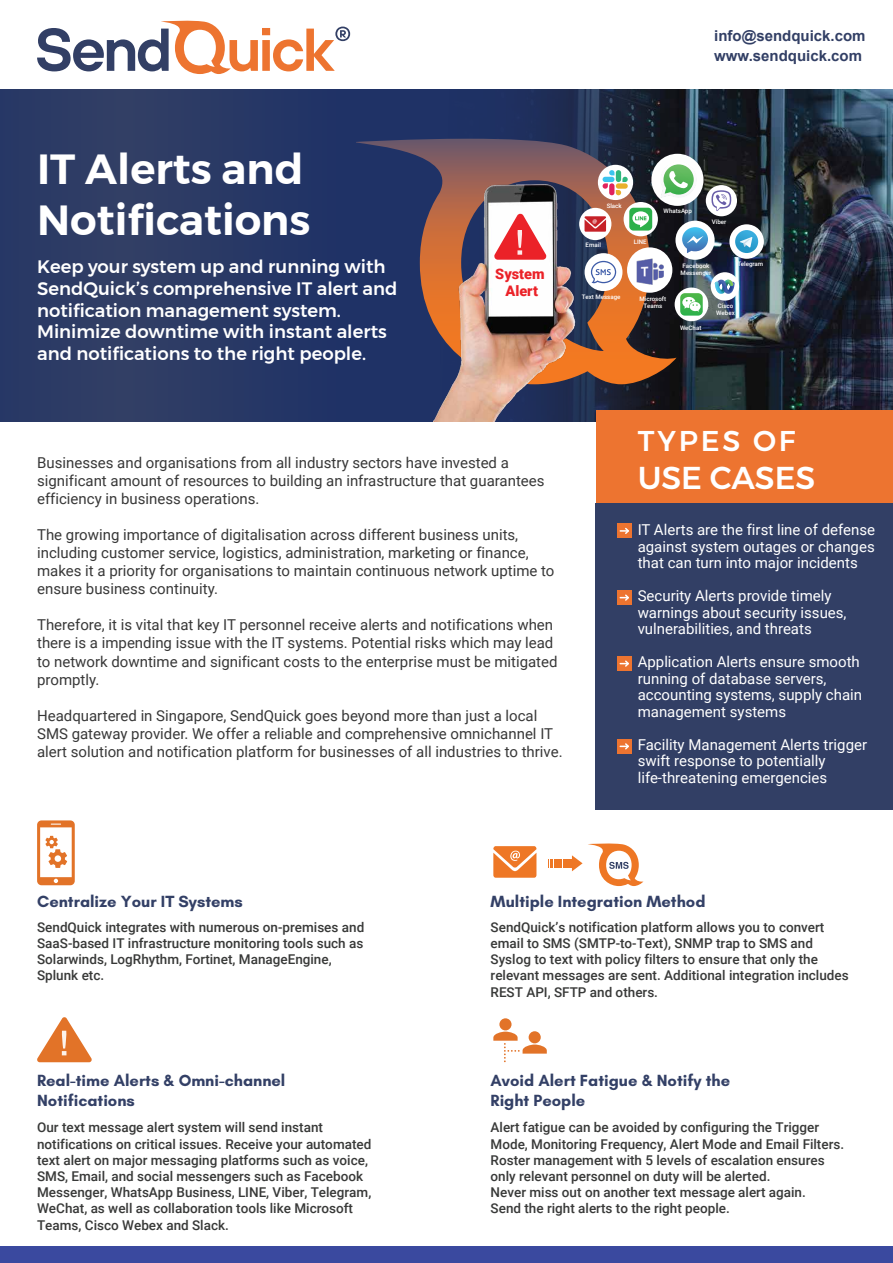
<style>
.page{position:relative;width:893px;height:1263px;background:#fff}
.page>*{position:absolute;margin:0;border:0;box-sizing:border-box;transform-origin:0 0}
.t1{font:600 42px/50.4px "Montserrat";color:#fff}
.t2{font:500 31.5px "Montserrat";color:#fff}
.t3{font:500 28.5px "Montserrat";letter-spacing:.1em;color:#fff}
.t4{font:500 18px/21.6px "Montserrat";color:#fff}
.t5{font:700 16.5px/19.8px "Glacial Indifference";color:#334066}
.t6{font:15px/18px "Roboto";color:#383838}
.t7{font:15px/16.5px "Roboto";color:#fff}
.t8{font:700 15px/20.2px "Arial";color:#323f65}
.t9{font:900 14.55px/17.4px "Roboto";color:#eb2228;text-align:center}
.t10{font:500 13.5px/16.2px "Roboto";color:#383938}
.t11{font:500 6.15px/7.4px "Roboto";color:#fff;text-align:center}
.t12{font:700 6.15px "Myriad Pro";color:#fff}
</style>
<div class="page">
<img style="left:671px;top:90px;width:222px;height:320px">
<div style="left:0;top:90px;width:671px;height:331px;background:#293965"></div>
<svg style="left:356px;top:139px;width:320px;height:245px"></svg>
<div style="left:585px;top:253px;width:37px;height:38px;background:#fff;border-radius:50%"></div>
<svg style="left:591px;top:261px;width:25px;height:22px"></svg>
<div style="left:675px;top:288px;width:33px;height:33px;background:#fff;border-radius:50%"></div>
<svg style="left:680px;top:293px;width:23px;height:23px"></svg>
<div style="left:711px;top:272px;width:28px;height:29px;background:#fff;border-radius:50%"></div>
<svg style="left:715px;top:280px;width:20px;height:14px"></svg>
<svg style="left:675px;top:221px;width:40px;height:39px"></svg>
<svg style="left:682px;top:246px;width:26px;height:7px"></svg>
<div style="left:627px;top:247px;width:45px;height:46px;background:#fff;border-radius:50%"></div>
<img style="left:636px;top:258px;width:28px;height:27px">
<div style="left:579px;top:208px;width:32px;height:32px;background:#fff;border-radius:50%"></div>
<svg style="left:584px;top:216px;width:22px;height:16px"></svg>
<div style="left:598px;top:165px;width:35px;height:35px;background:#fff;border-radius:50%"></div>
<svg style="left:603px;top:170px;width:12px;height:25px"></svg>
<svg style="left:729px;top:224px;width:35px;height:35px"></svg>
<svg style="left:735px;top:230px;width:23px;height:23px"></svg>
<svg style="left:740px;top:237px;width:12px;height:11px"></svg>
<img style="left:615px;top:119px;width:127px;height:127px">
<img style="left:651px;top:156px;width:55px;height:54px">
<svg style="left:660px;top:161px;width:37px;height:37px"></svg>
<img style="left:433px;top:185px;width:145px;height:236px">
<img style="left:472px;top:191px;width:97px;height:91px">
<svg style="left:493px;top:213px;width:54px;height:47px;background:#f48c8f"></svg>
<div style="left:596px;top:410px;width:297px;height:96px;background:#ed7430"></div>
<div style="left:596px;top:503px;width:297px;height:306px;background:#323f65"></div>
<div style="left:617px;top:524px;width:14px;height:14px;background:#ed7430"></div>
<svg style="left:620px;top:527px;width:9px;height:7px"></svg>
<div style="left:617px;top:590px;width:14px;height:15px;background:#ed7430"></div>
<svg style="left:620px;top:594px;width:9px;height:7px"></svg>
<div style="left:617px;top:656px;width:14px;height:15px;background:#ed7430"></div>
<svg style="left:620px;top:660px;width:9px;height:7px"></svg>
<div style="left:617px;top:739px;width:14px;height:15px;background:#ed7430"></div>
<svg style="left:620px;top:743px;width:9px;height:7px"></svg>
<svg style="left:548px;top:843px;width:95px;height:43px"></svg>
<svg style="left:493px;top:846px;width:43px;height:32px"></svg>
<svg style="left:37px;top:1017px;width:55px;height:45px"></svg>
<svg style="left:493px;top:1018px;width:54px;height:44px"></svg>
<svg style="left:37px;top:820px;width:38px;height:65px"></svg>
<div style="left:0;top:1246px;width:893px;height:17px;background:#3a499f"></div>
<svg style="left:37px;top:20px;width:313px;height:54px"></svg>
<p class="t8" style="left:714px;top:26px;width:153px">info@sendquick.com www.sendquick.com</p>
<h1 class="t1" style="left:37px;top:144px;width:275px">IT Alerts and<br>Notifications</h1>
<h3 class="t4" style="left:37px;top:256px;width:362px">Keep your system up and running with SendQuick’s comprehensive IT alert and notification management system.<br>Minimize downtime with instant alerts and notifications to the right people.</h3>
<p class="t9" style="left:495px;top:264px;width:51px">System<br>Alert</p>
<p class="t11" style="left:607px;top:202px;width:17px">Slack</p>
<p class="t11" style="left:664px;top:207px;width:30px">WhatsApp</p>
<p class="t12" style="left:593px;top:217px;width:6px">@</p>
<p class="t11" style="left:586px;top:241px;width:17px">Email</p>
<p class="t11" style="left:634px;top:238px;width:14px">LINE</p>
<p class="t11" style="left:712px;top:218px;width:16px">Viber</p>
<p class="t11" style="left:681px;top:262px;width:32px">Facebook<br>Messenger</p>
<p class="t11" style="left:737px;top:260px;width:27px">Telegram</p>
<p class="t11" style="left:582px;top:292px;width:40px">Text Message</p>
<p class="t11" style="left:640px;top:295px;width:28px">Microsoft<br>Teams</p>
<p class="t11" style="left:716px;top:302px;width:20px;text-align:left">Cisco<br>Webex</p>
<p class="t11" style="left:680px;top:324px;width:23px">WeChat</p>
<p class="t6" style="left:37px;top:454px;width:509px">Businesses and organisations from all industry sectors have invested a significant amount of resources to building an infrastructure that guarantees efficiency in business operations.</p>
<p class="t6" style="left:37px;top:526px;width:519px">The growing importance of digitalisation across different business units, including customer service, logistics, administration, marketing or finance, makes it a priority for organisations to maintain continuous network uptime to ensure business continuity.</p>
<p class="t6" style="left:37px;top:616px;width:522px">Therefore, it is vital that key IT personnel receive alerts and notifications when there is a impending issue with the IT systems. Potential risks which may lead to network downtime and significant costs to the enterprise must be mitigated promptly.</p>
<p class="t6" style="left:37px;top:706px;width:527px">Headquartered in Singapore, SendQuick goes beyond more than just a local<br>SMS gateway provider. We offer a reliable and comprehensive omnichannel IT alert solution and notification platform for businesses of all industries to thrive.</p>
<h3 class="t3" style="left:638px;top:419px;width:159px">TYPES OF</h3>
<h2 class="t2" style="left:638px;top:453px;width:179px">USE CASES</h2>
<p class="t7" style="left:638px;top:521px;width:239px;text-align:justify">IT Alerts are the first line of defense against system outages or changes that can turn into major incidents</p>
<p class="t7" style="left:638px;top:587px;width:210px">Security Alerts provide timely warnings about security issues, vulnerabilities, and threats</p>
<p class="t7" style="left:638px;top:653px;width:226px">Application Alerts ensure smooth running of database servers, accounting systems, supply chain management systems</p>
<p class="t7" style="left:638px;top:735px;width:231px">Facility Management Alerts trigger swift response to potentially life-threatening emergencies</p>
<p class="t5" style="left:37px;top:891px;width:207px">Centralize Your IT Systems</p>
<p class="t10" style="left:37px;top:918px;width:329px">SendQuick integrates with numerous on-premises and SaaS-based IT infrastructure monitoring tools such as Solarwinds, LogRhythm, Fortinet, ManageEngine, Splunk etc.</p>
<p class="t5" style="left:37px;top:1070px;width:250px">Real-time Alerts &amp; Omni-channel<br>Notifications</p>
<p class="t10" style="left:37px;top:1119px;width:336px">Our text message alert system will send instant notifications on critical issues. Receive your automated text alert on major messaging platforms such as voice, SMS, Email, and social messengers such as Facebook Messenger, WhatsApp Business, LINE, Viber, Telegram, WeChat, as well as collaboration tools like Microsoft Teams, Cisco Webex and Slack.</p>
<p class="t5" style="left:491px;top:891px;width:216px">Multiple Integration Method</p>
<p class="t10" style="left:491px;top:918px;width:360px">SendQuick’s notification platform allows you to convert email to SMS (SMTP-to-Text), SNMP trap to SMS and Syslog to text with policy filters to ensure that only the relevant messages are sent. Additional integration includes REST API, SFTP and others.</p>
<p class="t5" style="left:491px;top:1070px;width:241px">Avoid Alert Fatigue &amp; Notify the<br>Right People</p>
<p class="t10" style="left:491px;top:1119px;width:355px">Alert fatigue can be avoided by configuring the Trigger Mode, Monitoring Frequency, Alert Mode and Email Filters.<br>Roster management with 5 levels of escalation ensures only relevant personnel on duty will be alerted.<br>Never miss out on another text message alert again.<br>Send the right alerts to the right people.</p>
</div>
